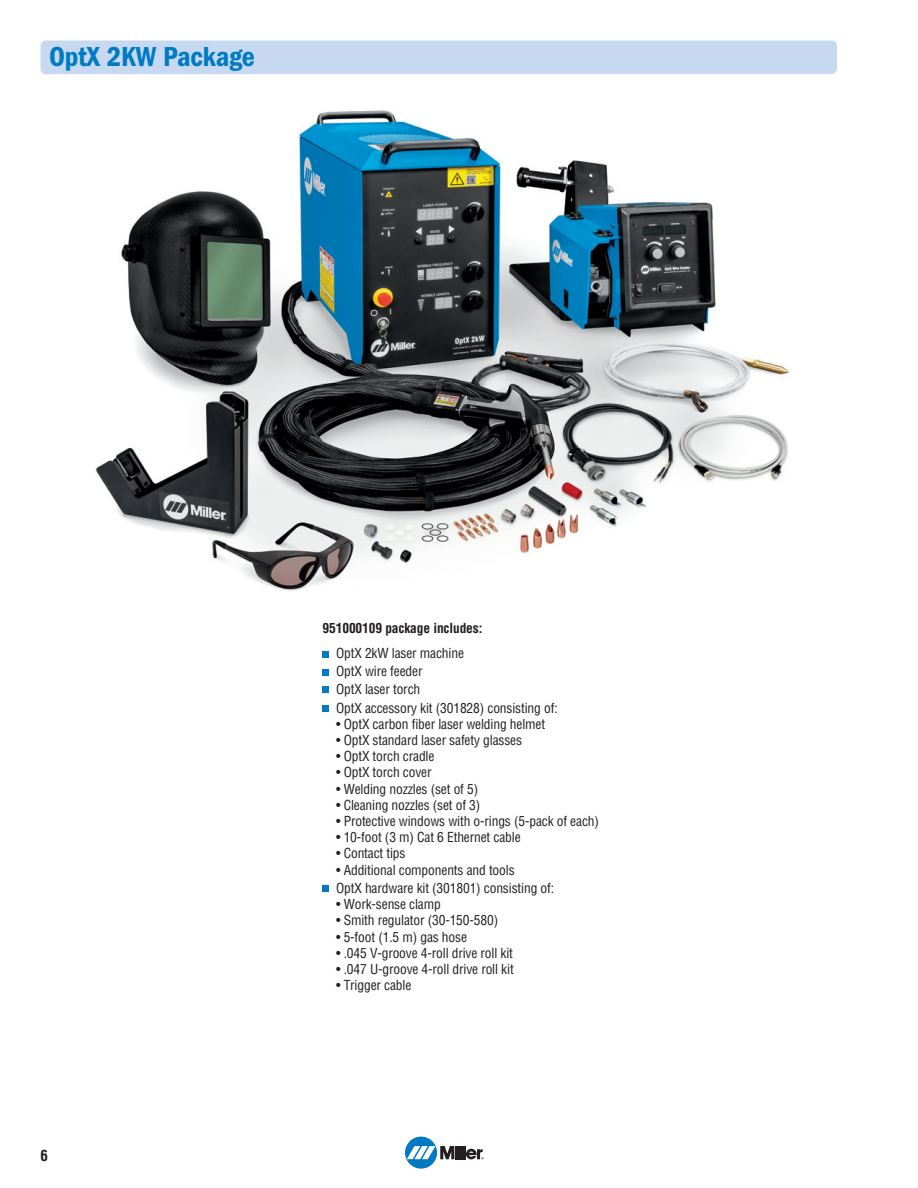
<style>
.page{position:relative;width:918px;height:1188px;background:#fff}
.page>*{position:absolute;margin:0;border:0;box-sizing:border-box;transform-origin:0 0}
.t1{font:28.5px "ITC Franklin Gothic Std Dm Cd";letter-spacing:-.01em;color:#007bc3}
.t2{font:700 condensed 15px "Helvetica";color:#231f20}
.t3{font:condensed 13.5px "Helvetica";letter-spacing:-.01em;color:#231f20}
.t4{font:700 condensed 13.5px "Helvetica";letter-spacing:-.01em;color:#231f20}
</style>
<div class="page">
<img style="left:95px;top:110px;width:695px;height:544px">
<div style="left:405px;top:1137px;width:32px;height:32px;background:#0079c2;border-radius:50%"></div>
<svg style="left:407px;top:1146px;width:76px;height:13px"></svg>
<div style="left:40px;top:40px;width:797px;height:34px;background:#c6d9f0;border-radius:5px"></div>
<div style="left:323px;top:686px;width:6px;height:7px;background:#007bc3"></div>
<div style="left:323px;top:669px;width:6px;height:7px;background:#007bc3"></div>
<div style="left:323px;top:651px;width:6px;height:7px;background:#007bc3"></div>
<svg style="left:323px;top:705px;width:6px;height:6px"></svg>
<div style="left:323px;top:885px;width:6px;height:7px;background:#007bc3"></div>
<p class="t1" style="left:49px;top:47px;width:207px">OptX 2KW Package</p>
<p class="t2" style="left:40px;top:1150px;width:9px">6</p>
<p class="t4" style="left:323px;top:623px;width:161px">951000109 package includes:</p>
<p class="t3" style="left:336px;top:647px;width:129px">OptX 2kW laser machine</p>
<p class="t3" style="left:336px;top:666px;width:88px">OptX wire feeder</p>
<p class="t3" style="left:336px;top:684px;width:86px">OptX laser torch</p>
<p class="t3" style="left:336px;top:702px;width:223px">OptX accessory kit (301828) consisting of:</p>
<p class="t3" style="left:336px;top:719px;width:211px">• OptX carbon fiber laser welding helmet</p>
<p class="t3" style="left:336px;top:735px;width:188px">• OptX standard laser safety glasses</p>
<p class="t3" style="left:336px;top:751px;width:100px">• OptX torch cradle</p>
<p class="t3" style="left:336px;top:767px;width:97px">• OptX torch cover</p>
<p class="t3" style="left:336px;top:783px;width:144px">• Welding nozzles (set of 5)</p>
<p class="t3" style="left:336px;top:800px;width:146px">• Cleaning nozzles (set of 3)</p>
<p class="t3" style="left:336px;top:816px;width:264px">• Protective windows with o-rings (5-pack of each)</p>
<p class="t3" style="left:336px;top:832px;width:186px">• 10-foot (3 m) Cat 6 Ethernet cable</p>
<p class="t3" style="left:336px;top:848px;width:71px">• Contact tips</p>
<p class="t3" style="left:336px;top:864px;width:180px">• Additional components and tools</p>
<p class="t3" style="left:336px;top:883px;width:220px">OptX hardware kit (301801) consisting of:</p>
<p class="t3" style="left:336px;top:899px;width:106px">• Work-sense clamp</p>
<p class="t3" style="left:336px;top:915px;width:164px">• Smith regulator (30-150-580)</p>
<p class="t3" style="left:336px;top:931px;width:132px">• 5-foot (1.5 m) gas hose</p>
<p class="t3" style="left:336px;top:948px;width:178px">• .045 V-groove 4-roll drive roll kit</p>
<p class="t3" style="left:336px;top:964px;width:179px">• .047 U-groove 4-roll drive roll kit</p>
<p class="t3" style="left:336px;top:980px;width:77px">• Trigger cable</p>
</div>
